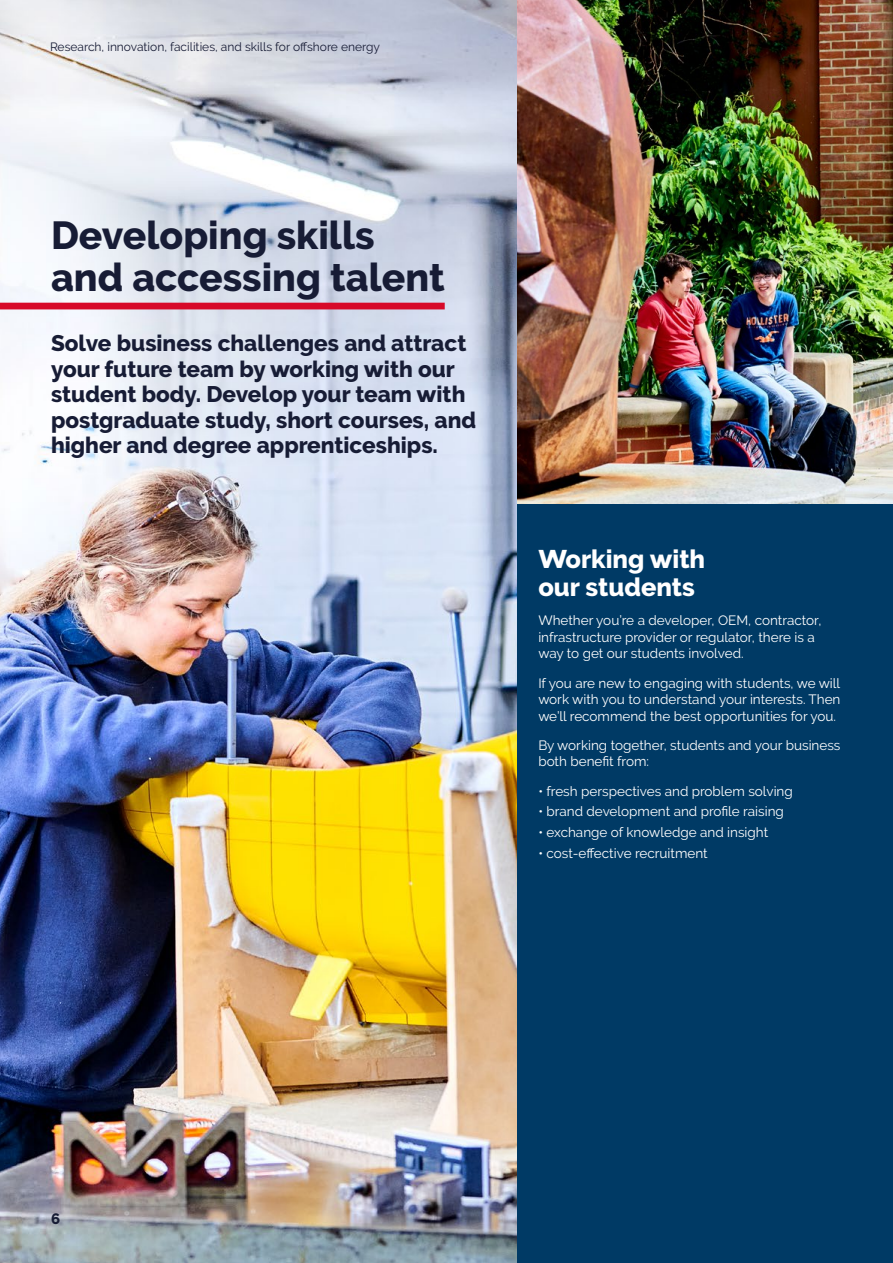
<style>
.page{position:relative;width:893px;height:1263px;background:#fff}
.page>*{position:absolute;margin:0;border:0;box-sizing:border-box;transform-origin:0 0}
.t1{font:800 39px/42px "Derailed";color:#171c35}
.Pull_Out_Heading{font:800 25.5px/28.5px "Derailed";color:#fff}
.H3_-_Intro_Para{font:800 22.5px/25.5px "Derailed";color:#171c35}
.t2{font:800 15px "Derailed";color:#171c35}
.t3{font:13.5px/16.5px "Derailed";color:#fff}
.t4{font:12px "Derailed";color:#171c35}
</style>
<div class="page">
<img style="left:0;top:0;width:517px;height:1263px">
<div style="left:517px;top:0;width:376px;height:1263px;background:#003a65"></div>
<div style="left:0;top:303px;width:445px;height:6px;background:#d70929"></div>
<img style="left:517px;top:0;width:376px;height:504px">
<p class="t4" style="left:50px;top:40px;width:331px">Research, innovation, facilities, and skills for offshore energy</p>
<h2 class="t1" style="left:51px;top:215px;width:395px">Developing skills and accessing talent</h2>
<p class="H3_-_Intro_Para" style="left:51px;top:331px;width:427px">Solve business challenges and attract your future team by working with our student body. Develop your team with postgraduate study, short courses, and higher and degree apprenticeships.</p>
<p class="Pull_Out_Heading" style="left:538px;top:545px;width:168px">Working with our students</p>
<p class="t3" style="left:538px;top:612px;width:285px">Whether you’re a developer, OEM, contractor, infrastructure provider or regulator, there is a way to get our students involved.</p>
<p class="t3" style="left:538px;top:674px;width:304px;text-align:justify">If you are new to engaging with students, we will work with you to understand your interests. Then we’ll recommend the best opportunities for you.</p>
<p class="t3" style="left:538px;top:737px;width:304px">By working together, students and your business both benefit from:</p>
<p class="t3" style="left:538px;top:783px;width:256px">• fresh perspectives and problem solving</p>
<p class="t3" style="left:538px;top:803px;width:247px">• brand development and profile raising</p>
<p class="t3" style="left:538px;top:824px;width:231px">• exchange of knowledge and insight</p>
<p class="t3" style="left:538px;top:845px;width:171px">• cost-effective recruitment</p>
<p class="t2" style="left:51px;top:1210px;width:11px">6</p>
</div>
